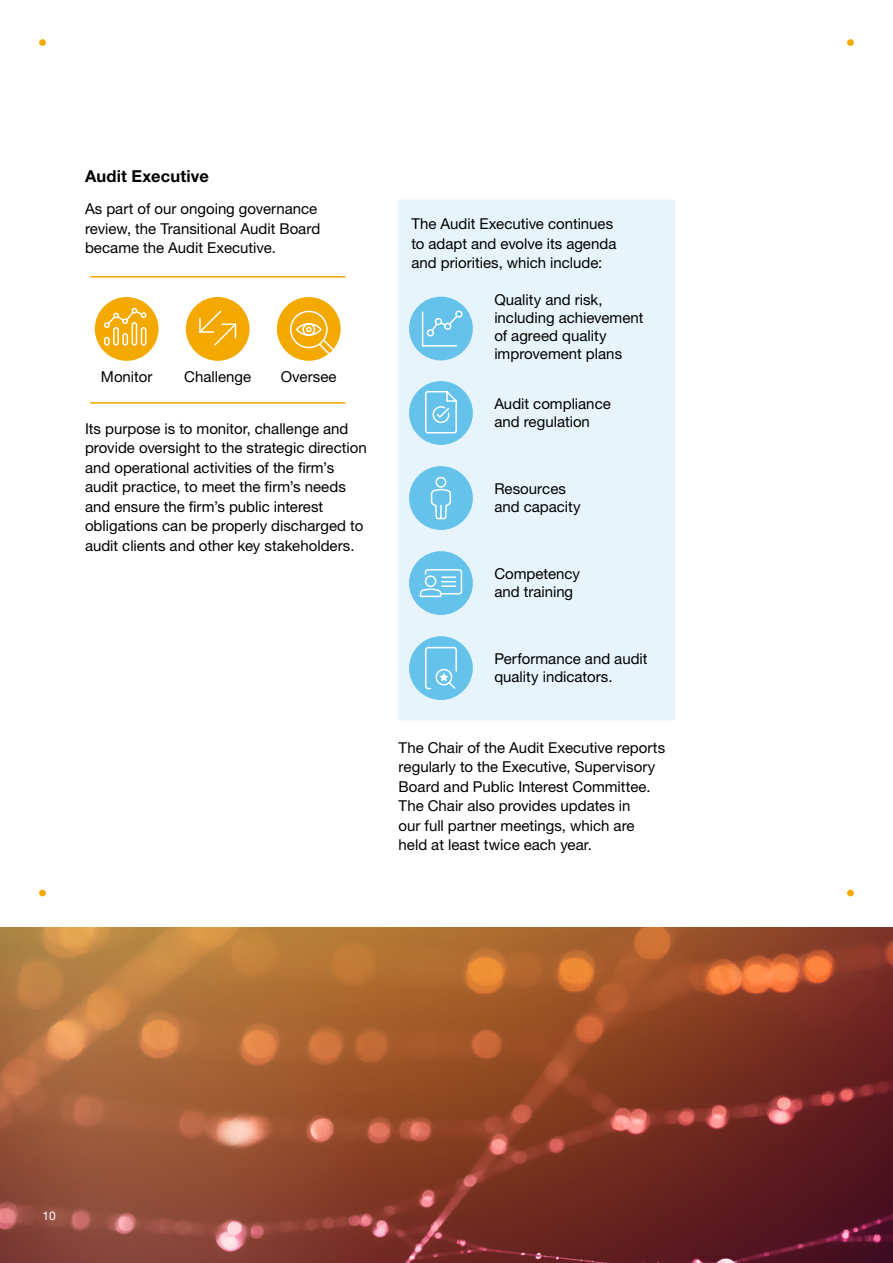
<style>
.page{position:relative;width:893px;height:1263px;background:#fff}
.page>*{position:absolute;margin:0;border:0;box-sizing:border-box;transform-origin:0 0}
.t1{font:700 16.5px "Helvetica Neue LT Std";letter-spacing:.01em;color:#000}
.t2{font:15px/19.5px "Helvetica Neue LT Std";color:#000}
.t3{font:12px "Helvetica Neue LT Std";color:#fff}
</style>
<div class="page">
<img style="left:0;top:927px;width:893px;height:336px">
<div style="left:39px;top:39px;width:7px;height:7px;background:#f4a900;border-radius:50%"></div>
<div style="left:39px;top:890px;width:7px;height:6px;background:#f4a900;border-radius:50%"></div>
<div style="left:847px;top:890px;width:7px;height:6px;background:#f4a900;border-radius:50%"></div>
<div style="left:847px;top:39px;width:7px;height:7px;background:#f4a900;border-radius:50%"></div>
<div style="left:399px;top:200px;width:276px;height:520px;background:#e7f4fc"></div>
<div style="left:95px;top:297px;width:64px;height:64px;background:#f4a900;border-radius:50%"></div>
<div style="left:186px;top:297px;width:64px;height:64px;background:#f4a900;border-radius:50%"></div>
<div style="left:277px;top:297px;width:64px;height:64px;background:#f4a900;border-radius:50%"></div>
<hr style="left:90px;top:276px;width:255px;height:1px;background:#f4a900">
<hr style="left:90px;top:402px;width:255px;height:2px;background:#f4a900">
<div style="left:104px;top:337px;width:6px;height:9px;border:2px solid #fff;border-radius:2px"></div>
<div style="left:113px;top:327px;width:6px;height:19px;border:2px solid #fff;border-radius:2px"></div>
<div style="left:122px;top:333px;width:6px;height:13px;border:2px solid #fff;border-radius:2px"></div>
<div style="left:132px;top:322px;width:5px;height:24px;border:2px solid #fff;border-radius:2px"></div>
<div style="left:141px;top:327px;width:5px;height:19px;border:2px solid #fff;border-radius:2px"></div>
<svg style="left:104px;top:308px;width:42px;height:20px"></svg>
<svg style="left:287px;top:307px;width:54px;height:54px"></svg>
<svg style="left:199px;top:310px;width:38px;height:36px"></svg>
<div style="left:409px;top:381px;width:64px;height:64px;background:#65c2eb;border-radius:50%"></div>
<svg style="left:425px;top:391px;width:32px;height:43px"></svg>
<div style="left:409px;top:466px;width:64px;height:64px;background:#65c2eb;border-radius:50%"></div>
<svg style="left:429px;top:476px;width:23px;height:77px"></svg>
<div style="left:409px;top:551px;width:64px;height:64px;background:#65c2eb;border-radius:50%"></div>
<svg style="left:419px;top:569px;width:44px;height:29px"></svg>
<div style="left:409px;top:636px;width:64px;height:64px;background:#65c2eb;border-radius:50%"></div>
<svg style="left:425px;top:646px;width:32px;height:44px"></svg>
<div style="left:409px;top:297px;width:64px;height:63px;background:#65c2eb;border-radius:50%"></div>
<div style="left:455px;top:310px;width:8px;height:8px;border:2px solid #fff;border-radius:50%"></div>
<svg style="left:421px;top:310px;width:41px;height:37px"></svg>
<p class="t1" style="left:85px;top:166px;width:125px">Audit Executive</p>
<p class="t2" style="left:85px;top:199px;width:237px">As part of our ongoing governance review, the Transitional Audit Board became the Audit Executive.</p>
<p class="t2" style="left:101px;top:367px;width:53px">Monitor</p>
<p class="t2" style="left:184px;top:367px;width:68px">Challenge</p>
<p class="t2" style="left:281px;top:367px;width:57px">Oversee</p>
<p class="t2" style="left:85px;top:419px;width:283px">Its purpose is to monitor, challenge and provide oversight to the strategic direction and operational activities of the firm’s audit practice, to meet the firm’s needs and ensure the firm’s public interest obligations can be properly discharged to audit clients and other key stakeholders.</p>
<p class="t2" style="left:411px;top:214px;width:206px">The Audit Executive continues to adapt and evolve its agenda and priorities, which include:</p>
<p class="t2" style="left:494px;top:291px;width:151px;line-height:18px">Quality and risk, including achievement of agreed quality improvement plans</p>
<p class="t2" style="left:494px;top:394px;width:118px;line-height:18px">Audit compliance and regulation</p>
<p class="t2" style="left:494px;top:479px;width:88px;line-height:18px">Resources and capacity</p>
<p class="t2" style="left:494px;top:564px;width:87px;line-height:18px">Competency and training</p>
<p class="t2" style="left:494px;top:649px;width:155px;line-height:18px">Performance and audit quality indicators.</p>
<p class="t2" style="left:399px;top:737px;width:268px">The Chair of the Audit Executive reports regularly to the Executive, Supervisory Board and Public Interest Committee.<br>The Chair also provides updates in<br>our full partner meetings, which are held at least twice each year.</p>
<p class="t3" style="left:43px;top:1209px;width:15px">10</p>
</div>
